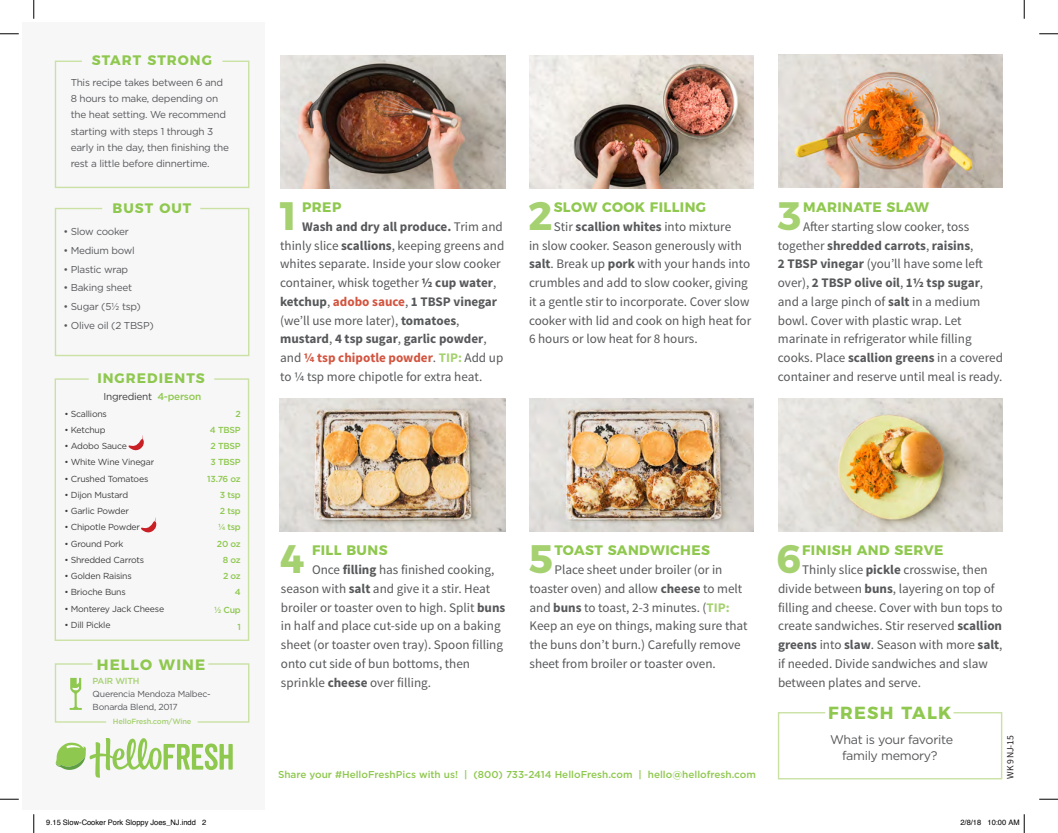
<style>
.page{position:relative;width:1058px;height:833px;background:#fff}
.page>*{position:absolute;margin:0;border:0;box-sizing:border-box;transform-origin:0 0}
.t1{font:700 39.62px "Montserrat";color:#a6d170}
.t2{font:700 17.5px "Montserrat";letter-spacing:.075em;color:#8fc84e}
.t3{font:700 15px "Montserrat";letter-spacing:.075em;color:#8fc84e}
.t4{font:700 13.75px "Montserrat";letter-spacing:.03em;color:#8fc84e}
.t5{font:700 13.75px "Montserrat";letter-spacing:.075em;color:#8fc84e}
.t6{font:13.12px/18.8px "Source Sans Pro";color:#57585a}
.t7{font:12.5px/16.8px "Gotham";letter-spacing:-.025em;color:#57585a;text-align:center}
.t8{font:10px/16.2px "Gotham";letter-spacing:-.025em;color:#57585a}
.t9{font:500 10px "Gotham";color:#8fc84e}
.t10{font:10px "Gotham";letter-spacing:-.025em;color:#3e3e3f}
.t11{font:9.62px "Source Sans Pro";color:#231f20}
.t12{font:8.75px "Gotham";letter-spacing:-.025em;color:#3e3e3f}
.t13{font:500 8.75px/16.2px "Gotham";letter-spacing:-.025em;color:#8fc84e;text-align:right}
.t14{font:8.75px/12.5px "Gotham";letter-spacing:-.025em;color:#57585a}
.t15{font:500 8.75px "Gotham";letter-spacing:-.025em;color:#a6d170}
.t16{font:7.5px "Helvetica";color:#000}
.t17{font:500 7.5px "Gotham";letter-spacing:-.025em;color:#a6d170}
.s1{font-weight:500;color:#8fc84e}
.s2{font-weight:700}
.s3{font-weight:700;color:#d2543f}
.s4{font-weight:700;color:#a6d170}
</style>
<div class="page">
<div style="left:23px;top:23px;width:242px;height:787px;background:#f7f7f8"></div>
<img style="left:281px;top:55px;width:224px;height:133px">
<img style="left:529px;top:55px;width:225px;height:133px">
<img style="left:529px;top:398px;width:224px;height:133px">
<img style="left:280px;top:398px;width:225px;height:133px">
<img style="left:778px;top:55px;width:224px;height:132px">
<img style="left:778px;top:398px;width:224px;height:133px">
<svg style="left:54px;top:207px;width:196px;height:150px"></svg>
<svg style="left:54px;top:378px;width:196px;height:263px"></svg>
<svg style="left:54px;top:60px;width:196px;height:128px"></svg>
<svg style="left:54px;top:663px;width:53px;height:60px"></svg>
<svg style="left:197px;top:663px;width:53px;height:60px"></svg>
<svg style="left:128px;top:435px;width:16px;height:19px"></svg>
<svg style="left:56px;top:738px;width:177px;height:39px"></svg>
<svg style="left:777px;top:712px;width:226px;height:68px"></svg>
<svg style="left:0;top:33px;width:19px;height:2px"></svg>
<svg style="left:1039px;top:33px;width:19px;height:2px"></svg>
<svg style="left:0;top:798px;width:19px;height:2px"></svg>
<svg style="left:1039px;top:798px;width:19px;height:2px"></svg>
<svg style="left:33px;top:0;width:2px;height:19px"></svg>
<svg style="left:33px;top:814px;width:2px;height:19px"></svg>
<svg style="left:1023px;top:0;width:2px;height:19px"></svg>
<svg style="left:1023px;top:814px;width:2px;height:19px"></svg>
<p class="t5" style="left:92px;top:49px;width:122px">START STRONG</p>
<p class="t8" style="left:71px;top:74px;width:160px">This recipe takes between 6 and<br>8 hours to make, depending on the heat setting. We recommend starting with steps 1 through 3 early in the day, then finishing the rest a little before dinnertime.</p>
<p class="t4" style="left:112px;top:196px;width:80px">BUST OUT</p>
<p class="t8" style="left:63px;top:223px;width:67px">• Slow cooker</p>
<p class="t8" style="left:63px;top:242px;width:73px">• Medium bowl</p>
<p class="t8" style="left:63px;top:261px;width:66px">• Plastic wrap</p>
<p class="t8" style="left:63px;top:279px;width:70px">• Baking sheet</p>
<p class="t8" style="left:63px;top:298px;width:79px">• Sugar (5½ tsp)</p>
<p class="t8" style="left:63px;top:317px;width:92px">• Olive oil (2 TBSP)</p>
<p class="t5" style="left:97px;top:366px;width:109px">INGREDIENTS</p>
<p class="t10" style="left:103px;top:390px;width:99px">Ingredient <span class="s1">4-person</span></p>
<p class="t12" style="left:64px;top:408px;width:44px">• Scallions</p>
<p class="t12" style="left:64px;top:424px;width:43px">• Ketchup</p>
<p class="t12" style="left:64px;top:440px;width:64px">• Adobo Sauce</p>
<p class="t12" style="left:64px;top:456px;width:91px">• White Wine Vinegar</p>
<p class="t12" style="left:64px;top:473px;width:85px">• Crushed Tomatoes</p>
<p class="t12" style="left:64px;top:489px;width:65px">• Dijon Mustard</p>
<p class="t12" style="left:64px;top:505px;width:66px">• Garlic Powder</p>
<p class="t12" style="left:64px;top:521px;width:77px">• Chipotle Powder</p>
<p class="t12" style="left:64px;top:538px;width:61px">• Ground Pork</p>
<p class="t12" style="left:64px;top:554px;width:81px">• Shredded Carrots</p>
<p class="t12" style="left:64px;top:570px;width:69px">• Golden Raisins</p>
<p class="t12" style="left:64px;top:586px;width:63px">• Brioche Buns</p>
<p class="t12" style="left:64px;top:603px;width:101px">• Monterey Jack Cheese</p>
<p class="t12" style="left:64px;top:619px;width:48px">• Dill Pickle</p>
<p class="t13" style="left:207px;top:405px;width:35px">2<br>4 TBSP<br>2 TBSP<br>3 TBSP<br>13.76 oz<br>3 tsp<br>2 tsp<br>¼ tsp<br>20 oz<br>8 oz<br>2 oz<br>4</p>
<p class="t13" style="left:214px;top:601px;width:28px;line-height:17.5px">½ Cup<br>1</p>
<p class="t3" style="left:97px;top:652px;width:110px">HELLO WINE</p>
<p class="t15" style="left:93px;top:675px;width:48px">PAIR WITH</p>
<p class="t17" style="left:113px;top:716px;width:80px">HelloFresh.com/Wine</p>
<p class="t14" style="left:93px;top:687px;width:119px">Querencia Mendoza Malbec-<br>Bonarda Blend, 2017</p>
<h1 class="t1" style="left:276px;top:183px;width:26px">1</h1>
<p class="t4" style="left:302px;top:196px;width:41px">PREP</p>
<p class="t6" style="left:280px;top:217px;width:226px;text-indent:22px"><span class="s2">Wash and dry all produce.</span> Trim and thinly slice <span class="s2">scallions</span>, keeping greens and whites separate. Inside your slow cooker container, whisk together <span class="s2">½ cup water</span>, <span class="s2">ketchup</span>, <span class="s3">adobo sauce</span>, <span class="s2">1 TBSP vinegar </span>(we’ll use more later), <span class="s2">tomatoes</span>, <span class="s2">mustard</span>, <span class="s2">4 tsp sugar</span>, <span class="s2">garlic powder</span>, and <span class="s3">¼ tsp chipotle powder</span>. <span class="s4">TIP:</span> Add up to ¼ tsp more chipotle for extra heat.</p>
<h1 class="t1" style="left:528px;top:183px;width:26px">2</h1>
<p class="t4" style="left:553px;top:196px;width:154px">SLOW COOK FILLING</p>
<p class="t6" style="left:529px;top:217px;width:224px;text-indent:25px">Stir <span class="s2">scallion whites</span> into mixture<br>in slow cooker. Season generously with <span class="s2">salt</span>. Break up <span class="s2">pork</span> with your hands into crumbles and add to slow cooker, giving it a gentle stir to incorporate. Cover slow cooker with lid and cook on high heat for 6 hours or low heat for 8 hours.</p>
<h1 class="t1" style="left:777px;top:183px;width:26px">3</h1>
<p class="t4" style="left:803px;top:196px;width:128px">MARINATE SLAW</p>
<p class="t6" style="left:778px;top:217px;width:227px;text-indent:25px">After starting slow cooker, toss together <span class="s2">shredded carrots</span>, <span class="s2">raisins</span>,<br><span class="s2">2 TBSP vinegar</span> (you’ll have some left over), <span class="s2">2 TBSP olive oil</span>, <span class="s2">1½ tsp sugar</span>, and a large pinch of <span class="s2">salt</span> in a medium bowl. Cover with plastic wrap. Let marinate in refrigerator while filling cooks. Place <span class="s2">scallion greens</span> in a covered container and reserve until meal is ready.</p>
<h1 class="t1" style="left:280px;top:526px;width:26px">4</h1>
<p class="t4" style="left:312px;top:539px;width:77px">FILL BUNS</p>
<p class="t6" style="left:281px;top:560px;width:226px;text-indent:31px">Once <span class="s2">filling</span> has finished cooking, season with <span class="s2">salt</span> and give it a stir. Heat broiler or toaster oven to high. Split <span class="s2">buns </span>in half and place cut-side up on a baking sheet (or toaster oven tray). Spoon filling onto cut side of bun bottoms, then sprinkle <span class="s2">cheese</span> over filling.</p>
<h1 class="t1" style="left:529px;top:526px;width:26px">5</h1>
<p class="t4" style="left:554px;top:539px;width:157px">TOAST SANDWICHES</p>
<p class="t6" style="left:529px;top:560px;width:220px;text-indent:25px">Place sheet under broiler (or in toaster oven) and allow <span class="s2">cheese</span> to melt and <span class="s2">buns</span> to toast, 2-3 minutes. (<span class="s4">TIP:<br></span>Keep an eye on things, making sure that the buns don’t burn.) Carefully remove sheet from broiler or toaster oven.</p>
<h1 class="t1" style="left:776px;top:526px;width:26px">6</h1>
<p class="t4" style="left:802px;top:539px;width:143px">FINISH AND SERVE</p>
<p class="t6" style="left:778px;top:560px;width:226px;text-indent:24px">Thinly slice <span class="s2">pickle</span> crosswise, then divide between <span class="s2">buns</span>, layering on top of filling and cheese. Cover with bun tops to create sandwiches. Stir reserved <span class="s2">scallion greens</span> into <span class="s2">slaw</span>. Season with more <span class="s2">salt</span>, if needed. Divide sandwiches and slaw between plates and serve.</p>
<h2 class="t2" style="left:828px;top:698px;width:125px">FRESH TALK</h2>
<p class="t9" style="left:278px;top:767px;width:479px">Share your #HelloFreshPics with us! | (800) 733-2414 HelloFresh.com | hello@hellofresh.com</p>
<p class="t7" style="left:830px;top:730px;width:125px">What is your favorite family memory?</p>
<p class="t11" style="left:1004px;top:778px;width:44px;rotate:-90deg">WK 9 NJ-15</p>
<p class="t16" style="left:46px;top:817px;width:162px">9.15 Slow-Cooker Pork Sloppy Joes_NJ.indd 2</p>
<p class="t16" style="left:960px;top:817px;width:61px">2/8/18 10:00 AM</p>
</div>
